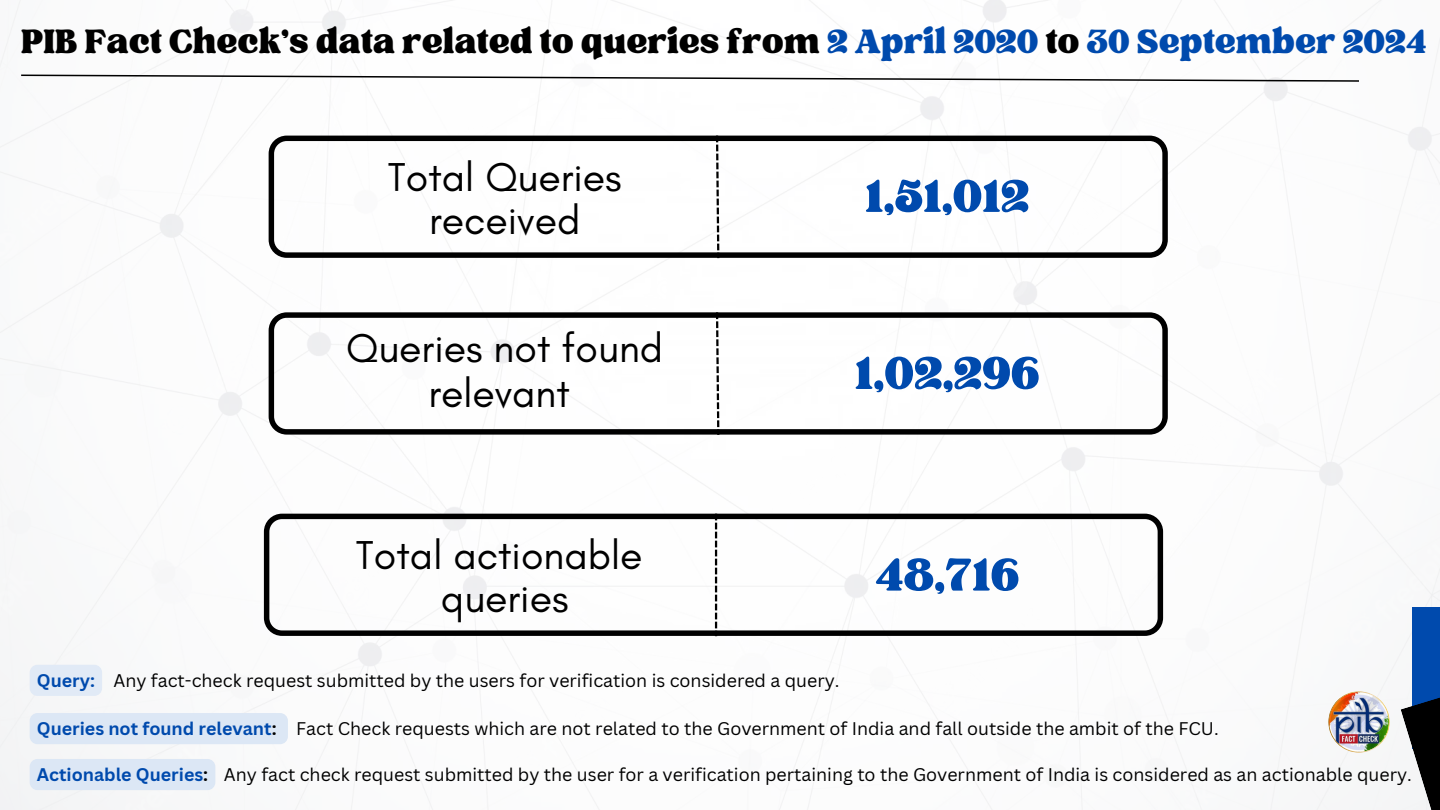
<style>
.page{position:relative;width:1440px;height:810px;background:#fff}
.page>*{position:absolute;margin:0;border:0;box-sizing:border-box;transform-origin:0 0}
.t1{font:64px "TAN Tangkiwood Display";color:#004aad}
.t2{font:63.8px "TAN Tangkiwood Display";color:#004aad}
.t3{font:46.6px "TAN Tangkiwood Display";color:#000}
.t4{font:41px/42.8px "Glacial Indifference";color:#000;text-align:center}
.t5{font:17.8px "Canva Sans";color:#000}
.t6{font:700 17.8px "Canva Sans";color:#004aad}
.s1{color:#004aad}
.s2{color:#000}
</style>
<div class="page">
<img style="left:0;top:0;width:1440px;height:810px">
<svg style="left:269px;top:312px;width:899px;height:123px"></svg>
<svg style="left:264px;top:514px;width:899px;height:122px"></svg>
<svg style="left:716px;top:312px;width:3px;height:123px"></svg>
<svg style="left:715px;top:514px;width:2px;height:122px"></svg>
<div style="left:30px;top:665px;width:72px;height:31px;background:#e1eaf6;border-radius:8px"></div>
<div style="left:30px;top:759px;width:185px;height:31px;background:#dce7f5;border-radius:8px"></div>
<div style="left:30px;top:713px;width:258px;height:31px;background:#dce7f5;border-radius:8px"></div>
<svg style="left:269px;top:136px;width:899px;height:122px"></svg>
<svg style="left:716px;top:136px;width:3px;height:122px"></svg>
<svg style="left:20px;top:74px;width:1341px;height:9px"></svg>
<svg style="left:1401px;top:592px;width:39px;height:218px"></svg>
<img style="left:1328px;top:691px;width:62px;height:62px">
<h1 class="t3" style="left:21px;top:24px;width:1407px">PIB Fact Check's data related to queries from<span class="s1">2 April 2020</span> to <span class="s1">30 September 2024</span></h1>
<h4 class="t4" style="left:388px;top:155px;width:235px">Total Queries received</h4>
<p class="t4" style="left:346px;top:326px;width:318px;line-height:45px">Queries not found relevant</p>
<p class="t2" style="left:865px;top:172px;width:166px">1,51,012</p>
<h2 class="t1" style="left:855px;top:349px;width:186px">1,02,296</h2>
<p class="t4" style="left:356px;top:533px;width:288px">Total actionable queries</p>
<h1 class="t6" style="left:37px;top:668px;width:60px">Query:</h1>
<h3 class="t5" style="left:113px;top:668px;width:728px">Any fact-check request submitted by the users for verification is considered a query.</h3>
<h3 class="t1" style="left:875px;top:551px;width:146px">48,716</h3>
<h1 class="t6" style="left:37px;top:716px;width:241px">Queries not found relevant<span class="s2">:</span></h1>
<h3 class="t5" style="left:224px;top:762px;width:1190px">Any fact check request submitted by the user for a verification pertaining to the Government of India is considered as an actionable query.</h3>
<p class="t5" style="left:296px;top:716px;width:924px">Fact Check requests which are not related to the Government of India and fall outside the ambit of the FCU.</p>
<p class="t6" style="left:37px;top:762px;width:173px">Actionable Queries<span class="s2">:</span></p>
</div>
